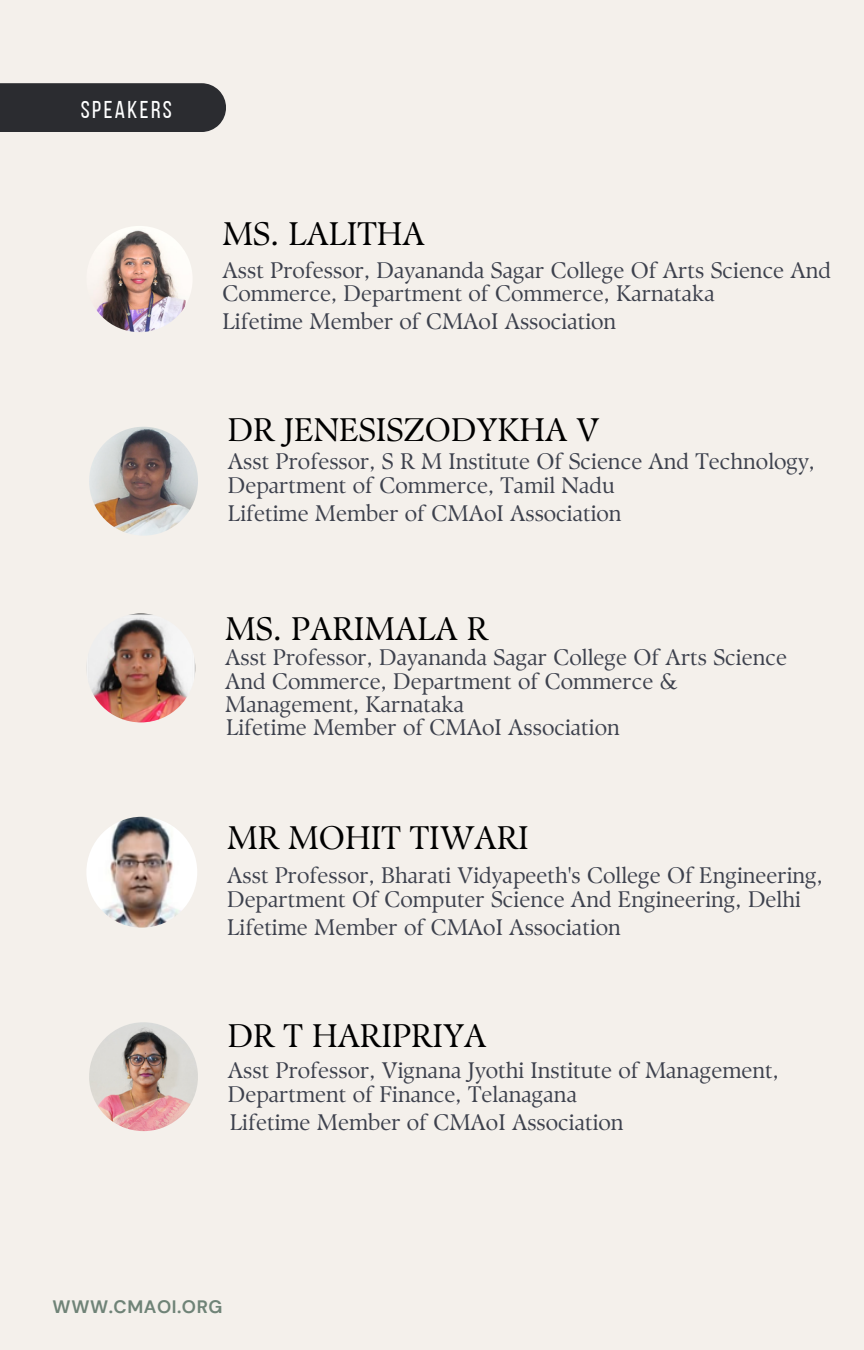
<style>
.page{position:relative;width:864px;height:1350px;background:#f4f0eb}
.page>*{position:absolute;margin:0;border:0;box-sizing:border-box;transform-origin:0 0}
.t1{font:32.62px "TY Serif D";color:#000}
.t2{font:24.3px "Bebas Neue";letter-spacing:.1em;color:#fff}
.t3{font:22.5px/23.6px "TY Serif D";color:#3d414d}
.t4{font:700 18px "DM Sans";letter-spacing:.03em;color:#6f8377}
</style>
<div class="page">
<img style="left:89px;top:1022px;width:109px;height:109px;border-radius:50%">
<img style="left:86px;top:614px;width:109px;height:108px;border-radius:50%">
<img style="left:86px;top:817px;width:111px;height:111px;border-radius:50%">
<div style="left:0;top:83px;width:226px;height:49px;background:#2b2c30"></div>
<img style="left:86px;top:226px;width:107px;height:106px;border-radius:50%">
<img style="left:89px;top:427px;width:109px;height:109px;border-radius:50%">
<h1 class="t2" style="left:81px;top:100px;width:93px">SPEAKERS</h1>
<h3 class="t1" style="left:223px;top:214px;width:204px">MS. LALITHA</h3>
<h3 class="t3" style="left:223px;top:258px;width:610px">Asst Professor, Dayananda Sagar College Of Arts Science And<br>Commerce, Department of Commerce, Karnataka</h3>
<p class="t3" style="left:223px;top:309px;width:395px">Lifetime Member of CMAoI Association</p>
<p class="t1" style="left:228px;top:410px;width:373px">DR JENESISZODYKHA V</p>
<h1 class="t3" style="left:228px;top:450px;width:589px">Asst Professor, S R M Institute Of Science And Technology,<br>Department of Commerce, Tamil Nadu</h1>
<h3 class="t3" style="left:228px;top:502px;width:395px">Lifetime Member of CMAoI Association</h3>
<h3 class="t1" style="left:225px;top:609px;width:264px">MS. PARIMALA R</h3>
<h3 class="t3" style="left:225px;top:645px;width:563px">Asst Professor, Dayananda Sagar College Of Arts Science<br>And Commerce, Department of Commerce &amp;<br>Management, Karnataka</h3>
<h3 class="t3" style="left:226px;top:715px;width:395px">Lifetime Member of CMAoI Association</h3>
<p class="t1" style="left:227px;top:818px;width:303px">MR MOHIT TIWARI</p>
<h1 class="t3" style="left:227px;top:864px;width:597px">Asst Professor, Bharati Vidyapeeth's College Of Engineering,<br>Department Of Computer Science And Engineering, Delhi</h1>
<p class="t3" style="left:227px;top:915px;width:395px">Lifetime Member of CMAoI Association</p>
<p class="t1" style="left:228px;top:1016px;width:260px">DR T HARIPRIYA</p>
<h1 class="t3" style="left:228px;top:1059px;width:553px">Asst Professor, Vignana Jyothi Institute of Management,<br>Department of Finance, Telanagana</h1>
<h3 class="t3" style="left:230px;top:1110px;width:395px">Lifetime Member of CMAoI Association</h3>
<h3 class="t4" style="left:53px;top:1295px;width:171px">WWW.CMAOI.ORG</h3>
</div>
